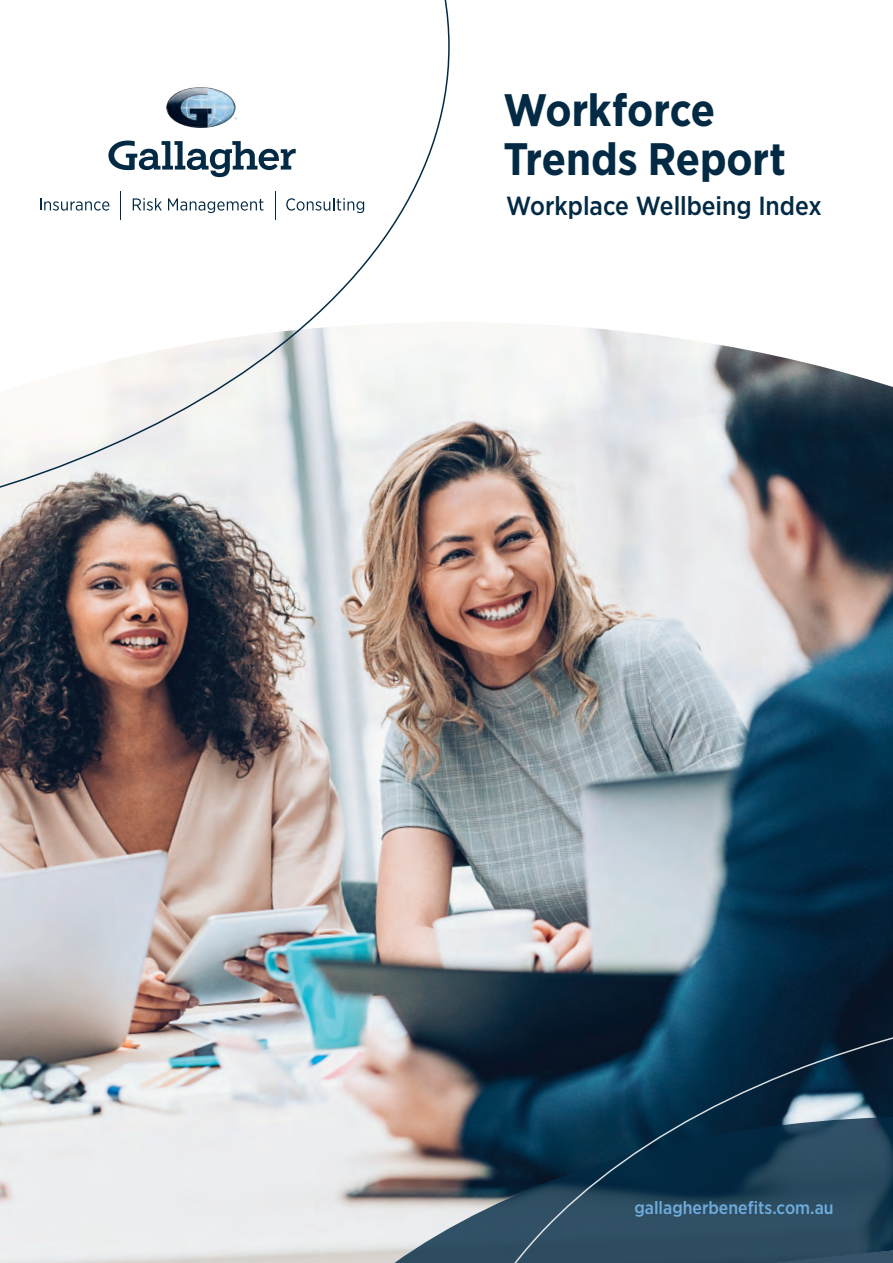
<style>
.page{position:relative;width:893px;height:1263px;background:#fff}
.page>*{position:absolute;margin:0;border:0;box-sizing:border-box;transform-origin:0 0}
.t1{font:700 45.45px/48.9px "Gotham Narrow";letter-spacing:-.005em;color:#032a44}
.t2{font:500 26.25px "Gotham Narrow";color:#032a44}
.t3{font:500 18px "Gotham Narrow";color:#6eacdd}
</style>
<div class="page">
<img style="left:0;top:326px;width:892px;height:937px">
<svg style="left:0;top:0;width:449px;height:546px"></svg>
<svg style="left:236px;top:1117px;width:207px;height:146px;background:#d8d5d4"></svg>
<svg style="left:443px;top:993px;width:449px;height:270px;background:#1d3d52"></svg>
<img style="left:166px;top:87px;width:69px;height:41px">
<svg style="left:108px;top:141px;width:187px;height:36px"></svg>
<svg style="left:40px;top:198px;width:69px;height:13px"></svg>
<svg style="left:133px;top:198px;width:29px;height:13px"></svg>
<svg style="left:168px;top:198px;width:95px;height:15px"></svg>
<svg style="left:286px;top:198px;width:78px;height:15px"></svg>
<svg style="left:275px;top:191px;width:1px;height:29px"></svg>
<svg style="left:120px;top:191px;width:1px;height:29px"></svg>
<h1 class="t1" style="left:503px;top:86px;width:284px">Workforce<br>Trends Report</h1>
<h2 class="t2" style="left:506px;top:190px;width:317px">Workplace Wellbeing Index</h2>
<p class="t3" style="left:634px;top:1197px;width:201px">gallagherbenefits.com.au</p>
</div>
